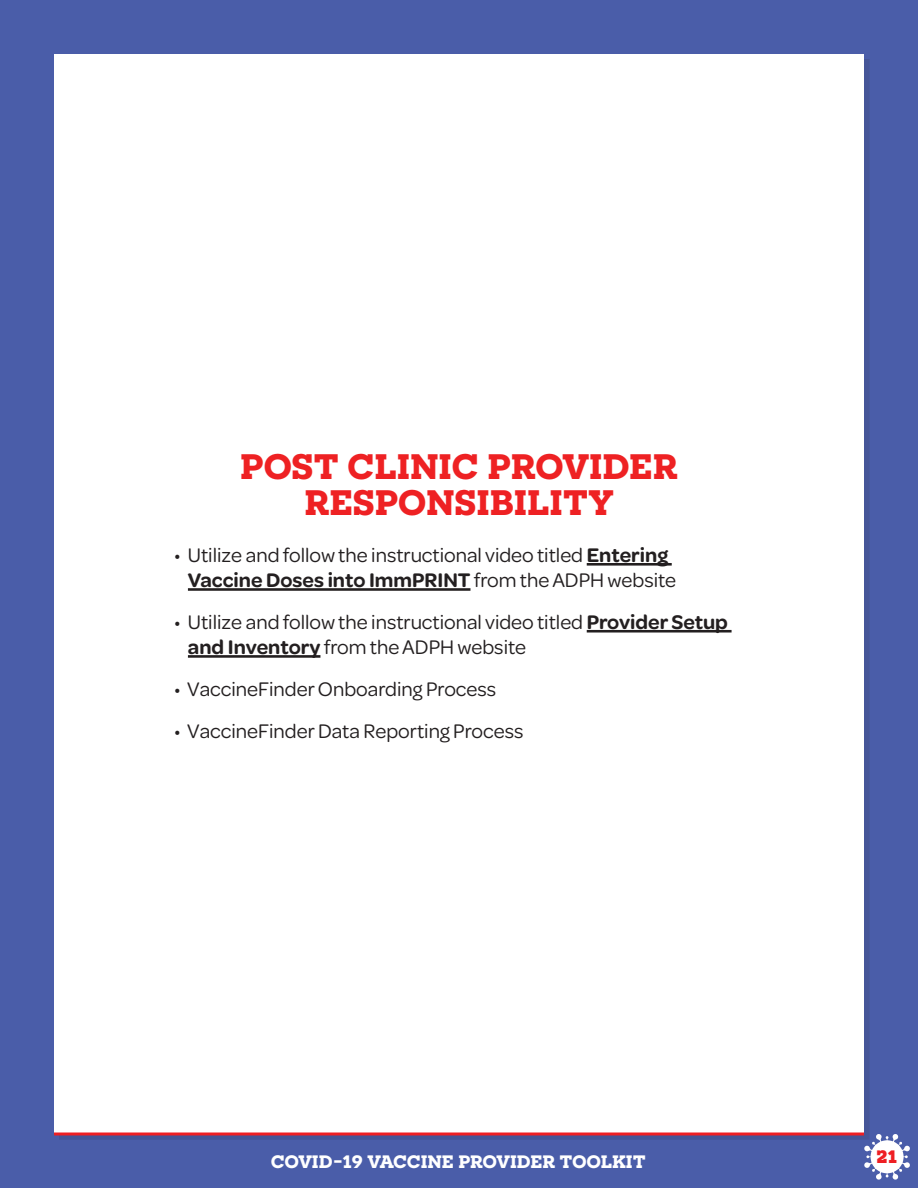
<style>
.page{position:relative;width:918px;height:1188px;background:#4a5da9}
.page>*{position:absolute;margin:0;border:0;box-sizing:border-box;transform-origin:0 0}
.t1{font:700 35.4px/36px "Novecentoslabwide";color:#ee2123;text-align:center}
.t2{font:21px/25.2px "Omnes";color:#231f20}
.t3{font:700 18px "Novecentoslabwide";color:#fff}
.t4{font:800 18px "Novecentoslabwide";color:#ee1f23}
.s1{font-weight:600}
.s2{font-weight:700;color:#fff}
</style>
<div class="page">
<div style="left:54px;top:54px;width:810px;height:1080px;background:#fff"></div>
<svg style="left:54px;top:1132px;width:810px;height:4px;background:#da414c"></svg>
<svg style="left:864px;top:1134px;width:46px;height:46px"></svg>
<hr style="left:587px;top:563px;width:85px;height:3px;background:#231f20">
<hr style="left:188px;top:588px;width:282px;height:3px;background:#231f20">
<hr style="left:587px;top:630px;width:145px;height:3px;background:#231f20">
<hr style="left:188px;top:655px;width:132px;height:3px;background:#231f20">
<p class="t1" style="left:240px;top:448px;width:439px">POST CLINIC PROVIDER<br>RESPONSIBILITY</p>
<p class="t2" style="left:188px;top:541px;width:490px;text-indent:-14px">• Utilize and follow the instructional video titled <span class="s1">Entering<br>Vaccine Doses into ImmPRINT</span> from the ADPH website</p>
<p class="t2" style="left:188px;top:608px;width:542px;text-indent:-14px">• Utilize and follow the instructional video titled <span class="s1">Provider Setup and Inventory</span> from the ADPH website</p>
<p class="t2" style="left:174px;top:675px;width:323px">• VaccineFinder Onboarding Process</p>
<p class="t2" style="left:174px;top:717px;width:351px">• VaccineFinder Data Reporting Process</p>
<p class="t3" style="left:271px;top:1151px;width:376px">COVID-19 VACCINE PROVIDER TOOLKIT</p>
<p class="t4" style="left:877px;top:1145px;width:22px">2 1<span class="s2">1</span></p>
</div>
